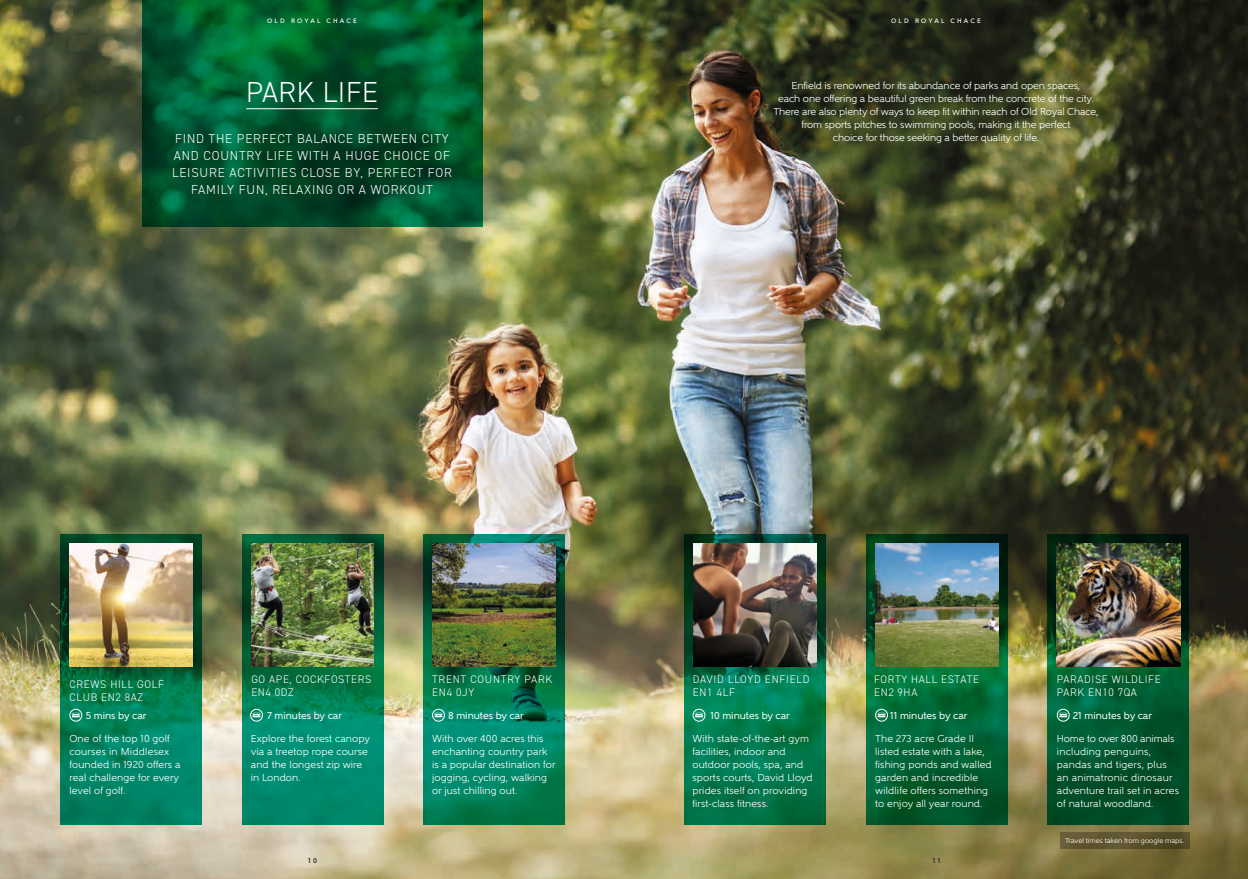
<style>
.page{position:relative;width:1248px;height:879px;background:#fff}
.page>*{position:absolute;margin:0;border:0;box-sizing:border-box;transform-origin:0 0}
.t1{font:300 29px "DIN2014";letter-spacing:.02em;color:#fff}
.t2{font:300 13px/17px "DIN2014";letter-spacing:.06em;color:#fff;text-align:center}
.t3{font:300 11px/13px "DIN2014";letter-spacing:.06em;color:#fff}
.t4{font:10px/13px "Gentleman 500";letter-spacing:.01em;color:#fff}
.t5{font:10px/13px "Gentleman 500";letter-spacing:-.01em;color:#fff;text-align:center}
.t6{font:10px "Gentleman 600";color:#fff}
.t7{font:7px "Gentleman 500";color:#fff}
.t8{font:500 7px "Gentleman 700";color:#1d1d1b}
.t9{font:500 6.4px "Gentleman 700";letter-spacing:.35em;color:#fff}
</style>
<div class="page">
<img style="left:0;top:0;width:1247px;height:879px">
<svg style="left:142px;top:0;width:340px;height:227px;background:#00552d"></svg>
<hr style="left:246px;top:108px;width:132px;height:1px;background:#fff">
<div style="left:1059px;top:832px;width:130px;height:16px;background:linear-gradient(to right,#695e38,#504723)"></div>
<svg style="left:60px;top:534px;width:142px;height:291px;background:#027754"></svg>
<img style="left:69px;top:544px;width:124px;height:122px">
<div style="left:69px;top:709px;width:13px;height:12px;border:1px solid #fff;border-radius:50%"></div>
<svg style="left:72px;top:712px;width:8px;height:6px"></svg>
<svg style="left:865px;top:534px;width:142px;height:291px;background:#046033"></svg>
<img style="left:875px;top:544px;width:123px;height:122px">
<div style="left:875px;top:709px;width:12px;height:12px;border:1px solid #fff;border-radius:50%"></div>
<svg style="left:877px;top:712px;width:8px;height:6px"></svg>
<svg style="left:242px;top:534px;width:141px;height:291px;background:#017f5d"></svg>
<img style="left:251px;top:544px;width:123px;height:122px">
<div style="left:250px;top:709px;width:13px;height:12px;border:1px solid #fff;border-radius:50%"></div>
<svg style="left:252px;top:712px;width:8px;height:6px"></svg>
<svg style="left:423px;top:534px;width:141px;height:291px;background:#017a57"></svg>
<img style="left:432px;top:544px;width:123px;height:122px">
<div style="left:432px;top:709px;width:13px;height:12px;border:1px solid #fff;border-radius:50%"></div>
<svg style="left:434px;top:712px;width:8px;height:6px"></svg>
<svg style="left:684px;top:534px;width:141px;height:291px;background:#017148"></svg>
<img style="left:693px;top:544px;width:123px;height:122px">
<div style="left:692px;top:709px;width:13px;height:12px;border:1px solid #fff;border-radius:50%"></div>
<svg style="left:695px;top:712px;width:8px;height:6px"></svg>
<svg style="left:1047px;top:534px;width:142px;height:291px;background:#01502a"></svg>
<img style="left:1056px;top:544px;width:123px;height:122px">
<div style="left:1056px;top:709px;width:13px;height:12px;border:1px solid #fff;border-radius:50%"></div>
<svg style="left:1059px;top:712px;width:8px;height:6px"></svg>
<p class="t9" style="left:267px;top:18px;width:91px">OLD ROYAL CHACE</p>
<h1 class="t1" style="left:246px;top:78px;width:133px">PARK LIFE</h1>
<h2 class="t2" style="left:172px;top:130px;width:281px">FIND THE PERFECT BALANCE BETWEEN CITY AND COUNTRY LIFE WITH A HUGE CHOICE OF LEISURE ACTIVITIES CLOSE BY, PERFECT FOR FAMILY FUN, RELAXING OR A WORKOUT</h2>
<p class="t9" style="left:891px;top:18px;width:91px">OLD ROYAL CHACE</p>
<p class="t5" style="left:773px;top:80px;width:327px">Enfield is renowned for its abundance of parks and open spaces,<br>each one offering a beautiful green break from the concrete of the city.<br>There are also plenty of ways to keep fit within reach of Old Royal Chace, from sports pitches to swimming pools, making it the perfect<br>choice for those seeking a better quality of life.</p>
<p class="t3" style="left:70px;top:677px;width:96px">CREWS HILL GOLF<br>CLUB EN2 8AZ</p>
<p class="t4" style="left:69px;top:732px;width:113px">One of the top 10 golf courses in Middlesex founded in 1920 offers a real challenge for every level of golf.</p>
<p class="t6" style="left:86px;top:711px;width:62px">5 mins by car</p>
<p class="t3" style="left:251px;top:673px;width:122px">GO APE, COCKFOSTERS<br>EN4 0DZ</p>
<p class="t4" style="left:251px;top:732px;width:121px">Explore the forest canopy via a treetop rope course and the longest zip wire in London.</p>
<p class="t6" style="left:267px;top:711px;width:76px">7 minutes by car</p>
<p class="t8" style="left:308px;top:858px;width:11px">1 0</p>
<p class="t3" style="left:432px;top:673px;width:122px">TRENT COUNTRY PARK<br>EN4 0JY</p>
<p class="t4" style="left:432px;top:732px;width:125px">With over 400 acres this enchanting country park is a popular destination for jogging, cycling, walking or just chilling out.</p>
<p class="t6" style="left:448px;top:711px;width:77px">8 minutes by car</p>
<p class="t3" style="left:692px;top:673px;width:118px">DAVID LLOYD ENFIELD<br>EN1 4LF</p>
<p class="t4" style="left:692px;top:732px;width:122px">With state-of-the-art gym facilities, indoor and outdoor pools, spa, and sports courts, David Lloyd prides itself on providing first-class fitness.</p>
<p class="t6" style="left:710px;top:711px;width:81px">10 minutes by car</p>
<p class="t3" style="left:874px;top:673px;width:107px">FORTY HALL ESTATE<br>EN2 9HA</p>
<p class="t4" style="left:875px;top:732px;width:118px">The 273 acre Grade II listed estate with a lake, fishing ponds and walled garden and incredible wildlife offers something to enjoy all year round.</p>
<p class="t6" style="left:890px;top:711px;width:79px">11 minutes by car</p>
<p class="t8" style="left:932px;top:858px;width:9px">1 1</p>
<p class="t3" style="left:1056px;top:673px;width:105px">PARADISE WILDLIFE<br>PARK EN10 7QA</p>
<p class="t4" style="left:1056px;top:732px;width:124px">Home to over 800 animals including penguins, pandas and tigers, plus an animatronic dinosaur adventure trail set in acres of natural woodland.</p>
<p class="t6" style="left:1072px;top:711px;width:81px">21 minutes by car</p>
<p class="t7" style="left:1065px;top:837px;width:120px">Travel times taken from google maps.</p>
</div>
